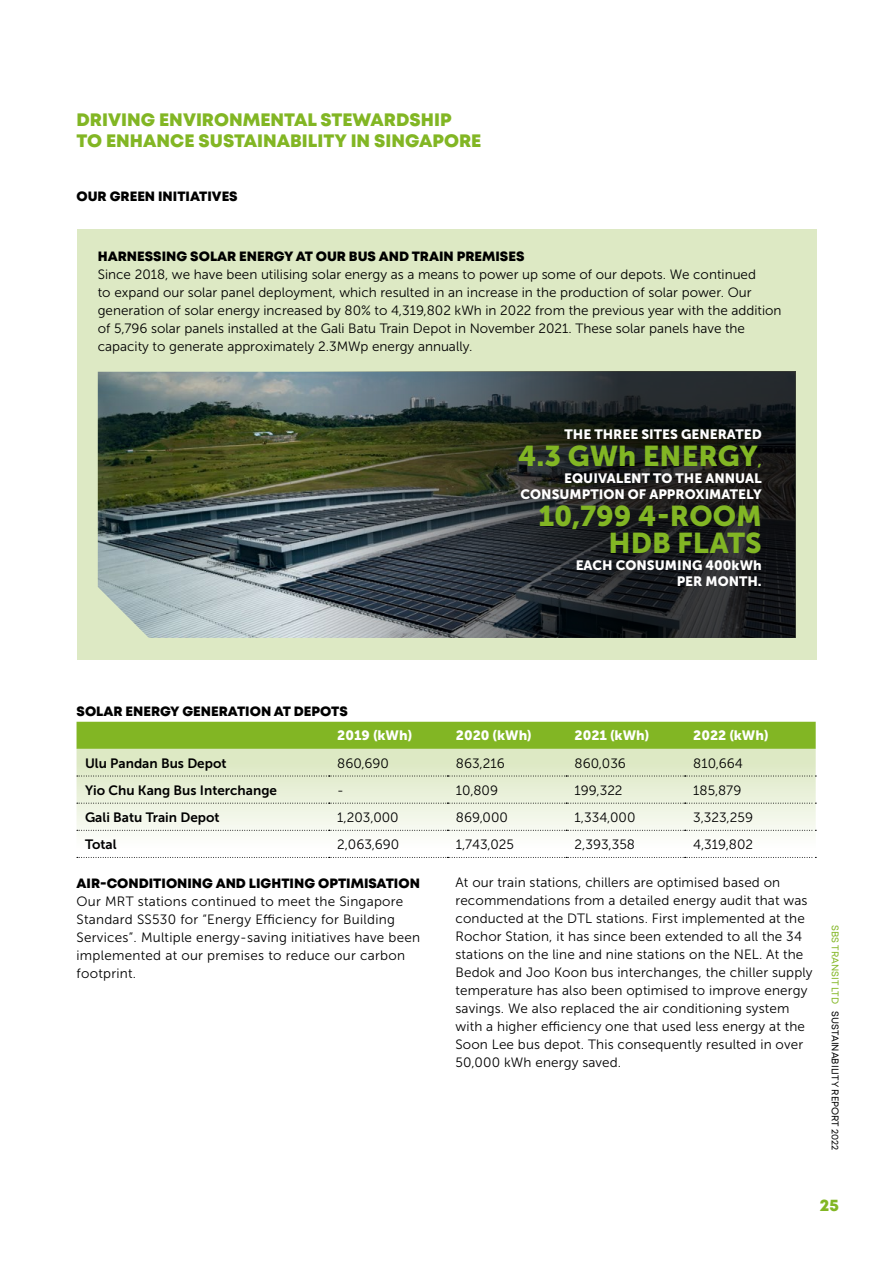
<style>
.page{position:relative;width:893px;height:1263px;background:#fff}
.page>*{position:absolute;margin:0;border:0;box-sizing:border-box;transform-origin:0 0}
.t1{font:28.5px/27px "Museo Sans 900";color:#82b624;text-align:right}
.t2{font:800 18px/21.6px "Mont";color:#82b624}
.t3{font:800 16.95px "Mont";color:#82b624}
.t4{font:13.5px/18px "Museo Sans 300";letter-spacing:.01em;color:#000}
.t5{font:13.5px/16.5px "Museo Sans 900";color:#fff;text-align:right}
.t6{font:800 13.5px "Mont";color:#000}
.t7{font:13.5px "Museo Sans 700";color:#000}
.t8{font:9.75px "Mont";color:#000}
.s1{font-size:13.5px}
.s2{color:#82b624}
</style>
<div class="page">
<div style="left:77px;top:722px;width:739px;height:27px;background:#82b624"></div>
<svg style="left:77px;top:749px;width:739px;height:108px"></svg>
<svg style="left:77px;top:776px;width:739px;height:1px"></svg>
<svg style="left:77px;top:803px;width:739px;height:1px"></svg>
<svg style="left:77px;top:830px;width:739px;height:1px"></svg>
<svg style="left:77px;top:857px;width:739px;height:1px"></svg>
<div style="left:77px;top:230px;width:739px;height:430px;background:#dde9c4"></div>
<img style="left:98px;top:372px;width:123px;height:266px">
<svg style="left:221px;top:372px;width:574px;height:266px;background:#39403e"></svg>
<h2 class="t2" style="left:77px;top:109px;width:406px">DRIVING ENVIRONMENTAL STEWARDSHIP<br>TO ENHANCE SUSTAINABILITY IN SINGAPORE</h2>
<p class="t6" style="left:77px;top:188px;width:163px">OUR GREEN INITIATIVES</p>
<p class="t6" style="left:98px;top:247px;width:428px">HARNESSING SOLAR ENERGY AT OUR BUS AND TRAIN PREMISES</p>
<p class="t4" style="left:98px;top:265px;width:685px">Since 2018, we have been utilising solar energy as a means to power up some of our depots. We continued<br>to expand our solar panel deployment, which resulted in an increase in the production of solar power. Our generation of solar energy increased by 80% to 4,319,802 kWh in 2022 from the previous year with the addition of 5,796 solar panels installed at the Gali Batu Train Depot in November 2021. These solar panels have the capacity to generate approximately 2.3MWp energy annually.</p>
<p class="t5" style="left:564px;top:426px;width:199px">THE THREE SITES GENERATED</p>
<h1 class="t1" style="left:518px;top:443px;width:245px">4.3 GWh ENERGY<span class="s1">,</span></h1>
<p class="t5" style="left:521px;top:470px;width:243px">EQUIVALENT TO THE ANNUAL<br>CONSUMPTION OF APPROXIMATELY</p>
<h1 class="t1" style="left:538px;top:503px;width:225px">10,799 4-ROOM<br>HDB FLATS</h1>
<p class="t5" style="left:576px;top:557px;width:188px">EACH CONSUMING 400kWh<br>PER MONTH.</p>
<p class="t6" style="left:77px;top:702px;width:273px">SOLAR ENERGY GENERATION AT DEPOTS</p>
<p class="t5" style="left:337px;top:727px;width:76px">2019 (kWh)</p>
<p class="t5" style="left:456px;top:727px;width:77px">2020 (kWh)</p>
<p class="t5" style="left:575px;top:727px;width:76px">2021 (kWh)</p>
<p class="t5" style="left:693px;top:727px;width:77px">2022 (kWh)</p>
<p class="t7" style="left:85px;top:755px;width:143px">Ulu Pandan Bus Depot</p>
<p class="t4" style="left:337px;top:754px;width:53px">860,690</p>
<p class="t4" style="left:456px;top:754px;width:50px">863,216</p>
<p class="t4" style="left:575px;top:754px;width:53px">860,036</p>
<p class="t4" style="left:693px;top:754px;width:51px">810,664</p>
<p class="t7" style="left:85px;top:782px;width:193px">Yio Chu Kang Bus Interchange</p>
<p class="t4" style="left:337px;top:781px;width:8px">-</p>
<p class="t4" style="left:456px;top:781px;width:44px">10,809</p>
<p class="t4" style="left:575px;top:781px;width:49px">199,322</p>
<p class="t4" style="left:693px;top:781px;width:50px">185,879</p>
<p class="t7" style="left:85px;top:810px;width:136px">Gali Batu Train Depot</p>
<p class="t4" style="left:337px;top:808px;width:63px">1,203,000</p>
<p class="t4" style="left:456px;top:808px;width:54px">869,000</p>
<p class="t4" style="left:575px;top:808px;width:62px">1,334,000</p>
<p class="t4" style="left:693px;top:808px;width:61px">3,323,259</p>
<p class="t7" style="left:85px;top:837px;width:33px">Total</p>
<p class="t4" style="left:337px;top:835px;width:63px">2,063,690</p>
<p class="t4" style="left:456px;top:835px;width:60px">1,743,025</p>
<p class="t4" style="left:575px;top:835px;width:62px">2,393,358</p>
<p class="t4" style="left:693px;top:835px;width:61px">4,319,802</p>
<p class="t6" style="left:77px;top:874px;width:345px">AIR-CONDITIONING AND LIGHTING OPTIMISATION</p>
<p class="t4" style="left:77px;top:892px;width:345px">Our MRT stations continued to meet the Singapore Standard SS530 for “Energy Efficiency for Building Services”. Multiple energy-saving initiatives have been implemented at our premises to reduce our carbon footprint.</p>
<p class="t4" style="left:455px;top:873px;width:359px">At our train stations, chillers are optimised based on recommendations from a detailed energy audit that was conducted at the DTL stations. First implemented at the Rochor Station, it has since been extended to all the 34 stations on the line and nine stations on the NEL. At the Bedok and Joo Koon bus interchanges, the chiller supply temperature has also been optimised to improve energy savings. We also replaced the air conditioning system with a higher efficiency one that used less energy at the Soon Lee bus depot. This consequently resulted in over 50,000 kWh energy saved.</p>
<p class="t8" style="left:841px;top:925px;width:227px;rotate:90deg"><span class="s2">SBS TRANSIT LTD</span> SUSTAINABILITY REPORT 2022</p>
<p class="t3" style="left:820px;top:1194px;width:21px">25</p>
</div>
